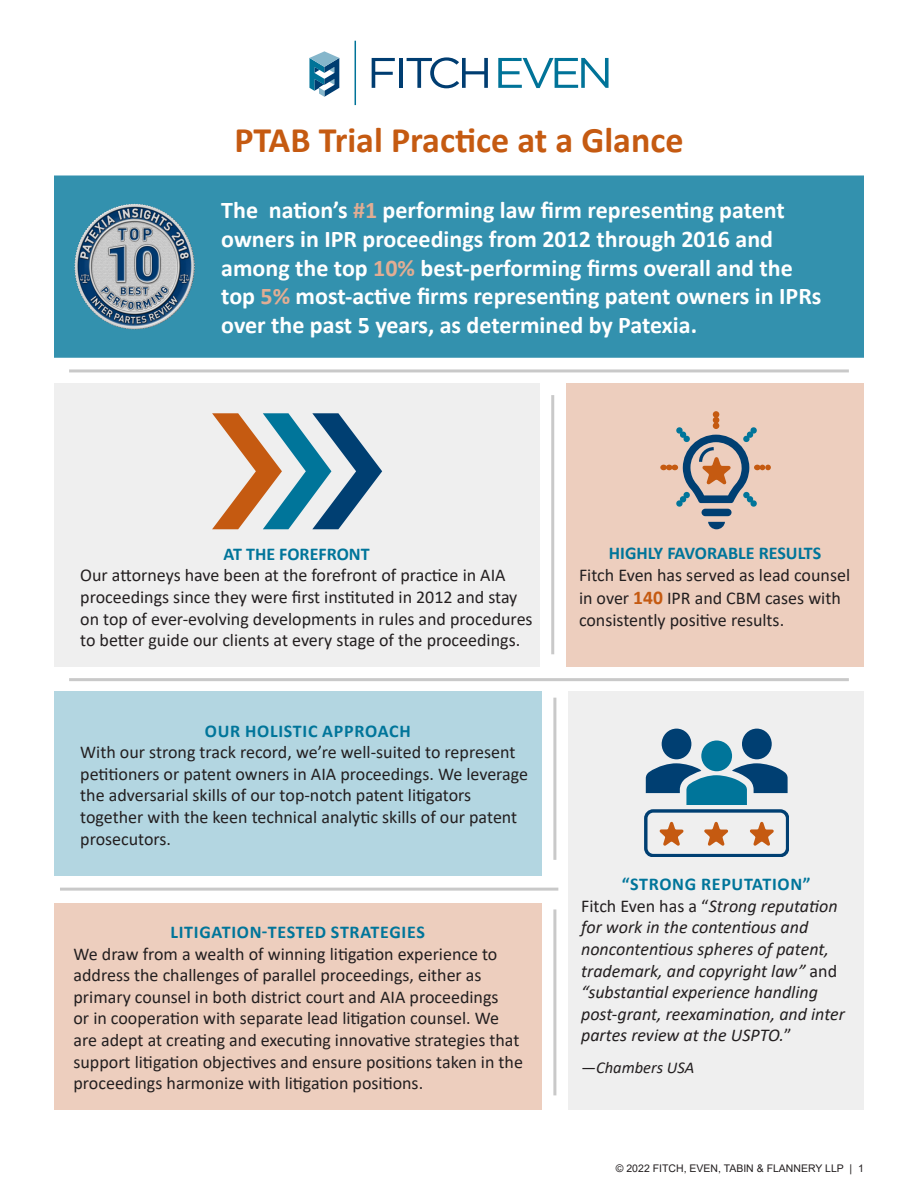
<style>
.page{position:relative;width:918px;height:1188px;background:#fff}
.page>*{position:absolute;margin:0;border:0;box-sizing:border-box;transform-origin:0 0}
.t1{font:700 36px "Calibri";color:#c55a11}
.t2{font:700 24px/28.8px "Calibri";color:#fff}
.t3{font:18px/21.6px "Calibri";color:#231f20}
.t4{font:italic 18px/21.6px "Calibri";color:#231f20}
.t5{font:700 18px "Calibri";letter-spacing:.03em;color:#00759a}
.t6{font:700 18px "Calibri";color:#00759a}
.t7{font:italic 16.5px "Calibri";color:#231f20}
.t8{font:10.5px "Arial";color:#231f20}
.s1{color:#e1ad93}
.s2{font-weight:700;font-size:19.5px;color:#c55a11}
.s3{font-style:normal}
</style>
<div class="page">
<div style="left:54px;top:176px;width:810px;height:182px;background:#3391ae"></div>
<svg style="left:372px;top:58px;width:23px;height:30px"></svg>
<hr style="left:399px;top:58px;width:4px;height:30px;background:#003d71">
<svg style="left:407px;top:57px;width:81px;height:31px"></svg>
<svg style="left:498px;top:58px;width:111px;height:30px"></svg>
<hr style="left:355px;top:41px;width:1px;height:64px;background:#007398">
<svg style="left:309px;top:51px;width:30px;height:46px"></svg>
<img style="left:74px;top:204px;width:121px;height:125px">
<hr style="left:69px;top:369px;width:780px;height:3px;background:#c9c9c9">
<div style="left:54px;top:383px;width:485px;height:283px;background:#efefef"></div>
<div style="left:566px;top:383px;width:298px;height:283px;background:#edcebe"></div>
<svg style="left:212px;top:413px;width:170px;height:116px"></svg>
<hr style="left:551px;top:395px;width:3px;height:259px;background:#c9c9c9">
<div style="left:713px;top:411px;width:6px;height:7px;background:#c55a11;border-radius:50%"></div>
<div style="left:701px;top:509px;width:31px;height:7px;background:#003f72;border-radius:4px"></div>
<svg style="left:708px;top:522px;width:17px;height:7px"></svg>
<svg style="left:660px;top:417px;width:111px;height:90px"></svg>
<hr style="left:69px;top:678px;width:780px;height:3px;background:#c9c9c9">
<div style="left:54px;top:692px;width:487px;height:184px;background:#b3d6e1"></div>
<div style="left:568px;top:692px;width:296px;height:418px;background:#efefef"></div>
<div style="left:54px;top:903px;width:487px;height:207px;background:#edcebe"></div>
<hr style="left:553px;top:698px;width:3px;height:162px;background:#c9c9c9">
<div style="left:742px;top:729px;width:30px;height:30px;background:#003f72;border-radius:50%"></div>
<div style="left:662px;top:729px;width:29px;height:30px;background:#003f72;border-radius:50%"></div>
<svg style="left:646px;top:763px;width:142px;height:42px"></svg>
<div style="left:701px;top:741px;width:31px;height:30px;background:#00759a;border-radius:50%"></div>
<div style="left:644px;top:809px;width:145px;height:48px;border:3px solid #003f72;border-radius:7px"></div>
<svg style="left:660px;top:822px;width:24px;height:24px"></svg>
<svg style="left:704px;top:822px;width:24px;height:24px"></svg>
<svg style="left:750px;top:822px;width:24px;height:24px"></svg>
<hr style="left:60px;top:888px;width:498px;height:3px;background:#c9c9c9">
<hr style="left:553px;top:909px;width:3px;height:186px;background:#c9c9c9">
<p class="t1" style="left:235px;top:115px;width:450px">PTAB Trial Practice at a Glance</p>
<p class="t2" style="left:221px;top:195px;width:602px">The nation’s <span class="s1">#1</span> performing law firm representing patent owners in IPR proceedings from 2012 through 2016 and among the top <span class="s1">10%</span> best-performing firms overall and the top <span class="s1">5%</span> most-active firms representing patent owners in IPRs over the past 5 years, as determined by Patexia.</p>
<p class="t6" style="left:224px;top:541px;width:147px">AT THE FOREFRONT</p>
<p class="t3" style="left:80px;top:564px;width:454px">Our attorneys have been at the forefront of practice in AIA proceedings since they were first instituted in 2012 and stay on top of ever-evolving developments in rules and procedures to better guide our clients at every stage of the proceedings.</p>
<p class="t5" style="left:205px;top:718px;width:207px">OUR HOLISTIC APPROACH</p>
<p class="t3" style="left:80px;top:741px;width:449px">With our strong track record, we’re well-suited to represent petitioners or patent owners in AIA proceedings. We leverage the adversarial skills of our top-notch patent litigators together with the keen technical analytic skills of our patent prosecutors.</p>
<p class="t5" style="left:170px;top:919px;width:256px">LITIGATION-TESTED STRATEGIES</p>
<p class="t3" style="left:73px;top:942px;width:451px">We draw from a wealth of winning litigation experience to address the challenges of parallel proceedings, either as primary counsel in both district court and AIA proceedings<br>or in cooperation with separate lead litigation counsel. We are adept at creating and executing innovative strategies that support litigation objectives and ensure positions taken in the proceedings harmonize with litigation positions.</p>
<p class="t6" style="left:609px;top:540px;width:214px">HIGHLY FAVORABLE RESULTS</p>
<p class="t3" style="left:579px;top:562px;width:273px;line-height:23.4px">Fitch Even has served as lead counsel in over <span class="s2">140</span> IPR and CBM cases with</p>
<p class="t3" style="left:579px;top:608px;width:207px">consistently positive results.</p>
<p class="t5" style="left:622px;top:871px;width:190px">“STRONG REPUTATION”</p>
<p class="t4" style="left:581px;top:894px;width:265px"><span class="s3">Fitch Even has a “</span>Strong reputation for work in the contentious and noncontentious spheres of patent, trademark, and copyright law” <span class="s3">and </span>“substantial experience handling post-grant, reexamination, and inter partes review at the USPTO.<span class="s3">”</span></p>
<p class="t7" style="left:581px;top:1056px;width:115px">—Chambers USA</p>
<p class="t8" style="left:616px;top:1161px;width:250px">© 2022 FITCH, EVEN, TABIN &amp; FLANNERY LLP | 1</p>
</div>
